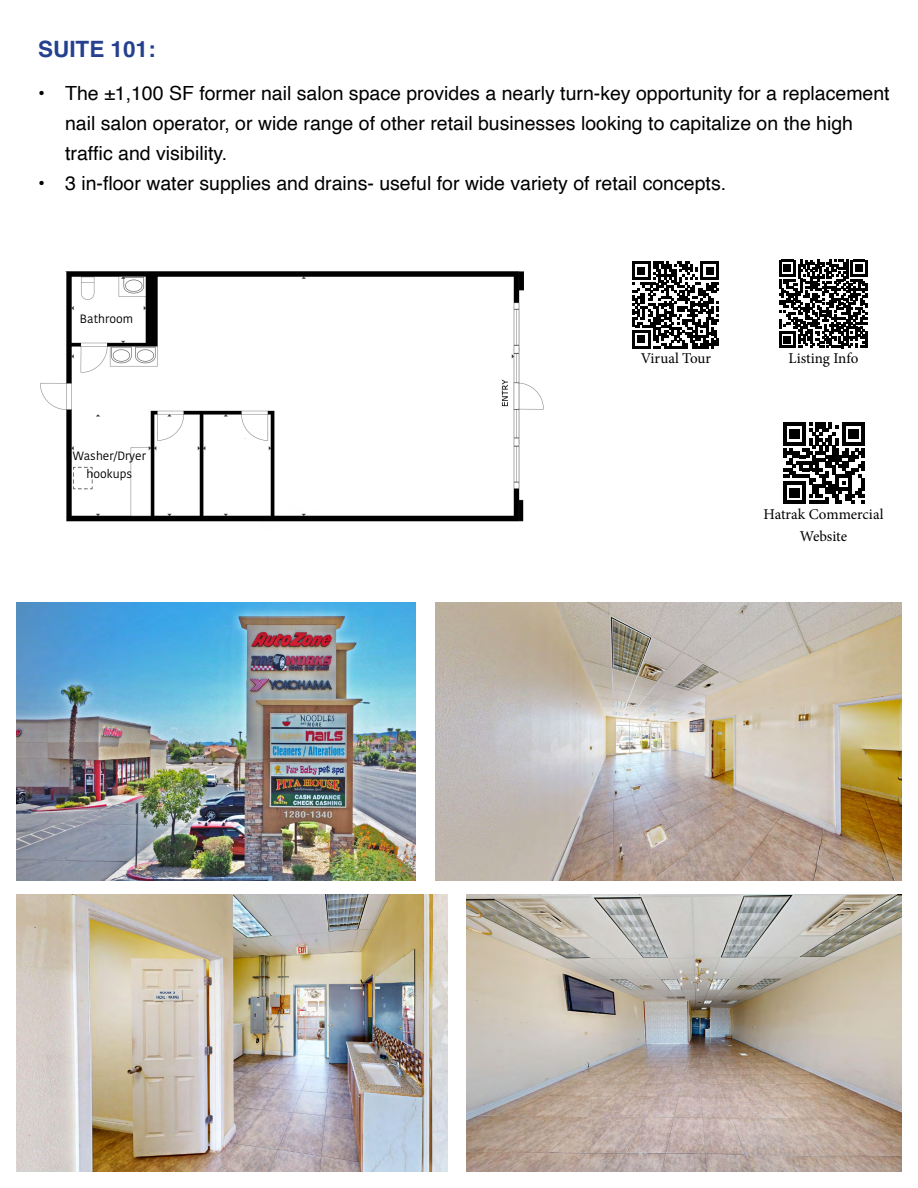
<style>
.page{position:relative;width:918px;height:1188px;background:#fff}
.page>*{position:absolute;margin:0;border:0;box-sizing:border-box;transform-origin:0 0}
.t1{font:700 22.5px "Helvetica";color:#25408f}
.t2{font:19.5px/30px "Helvetica";color:#000}
.t3{font:15px/21.6px "Minion Pro";color:#000;text-align:center}
.t4{font:12px/18px "Kohinoor Bangla";color:#000;text-align:center}
</style>
<div class="page">
<img style="left:40px;top:271px;width:504px;height:251px">
<img style="left:435px;top:603px;width:466px;height:277px">
<img style="left:16px;top:894px;width:432px;height:278px">
<img style="left:467px;top:894px;width:435px;height:278px">
<img style="left:16px;top:603px;width:399px;height:277px">
<svg style="left:783px;top:422px;width:82px;height:82px"></svg>
<svg style="left:779px;top:260px;width:88px;height:88px"></svg>
<svg style="left:632px;top:261px;width:87px;height:87px"></svg>
<p class="t1" style="left:38px;top:35px;width:119px">SUITE 101:</p>
<p class="t2" style="left:65px;top:79px;width:826px;text-indent:-27px">• The ±1,100 SF former nail salon space provides a nearly turn-key opportunity for a replacement nail salon operator, or wide range of other retail businesses looking to capitalize on the high traffic and visibility.</p>
<p class="t2" style="left:38px;top:169px;width:690px">• 3 in-floor water supplies and drains- useful for wide variety of retail concepts.</p>
<p class="t4" style="left:80px;top:309px;width:55px">Bathroom</p>
<p class="t4" style="left:73px;top:446px;width:75px">Washer/Dryer hookups</p>
<p class="t3" style="left:641px;top:348px;width:72px">Virual Tour</p>
<p class="t3" style="left:789px;top:347px;width:71px">Listing Info</p>
<p class="t3" style="left:764px;top:504px;width:121px">Hatrak Commercial<br>Website</p>
</div>
